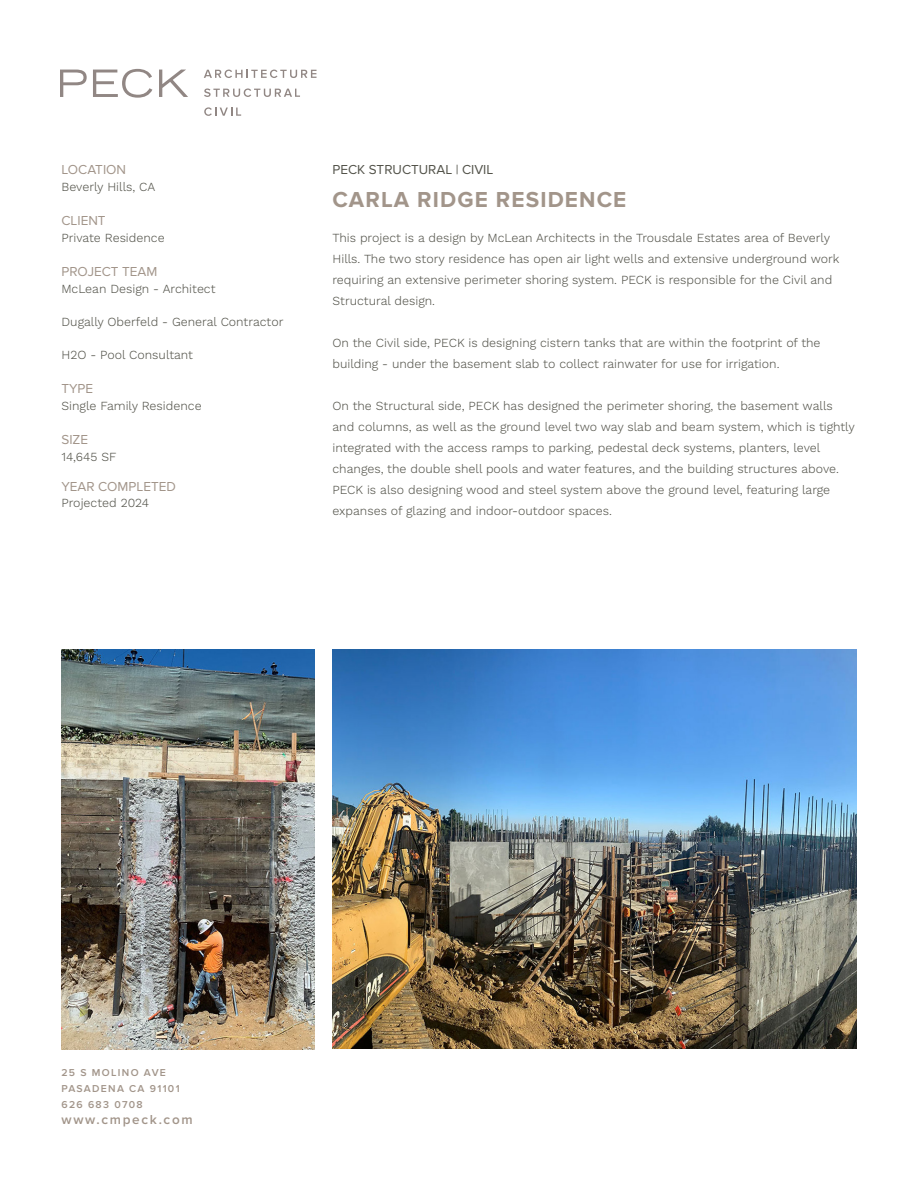
<style>
.page{position:relative;width:918px;height:1188px;background:#fff}
.page>*{position:absolute;margin:0;border:0;box-sizing:border-box;transform-origin:0 0}
.t1{font:700 22.5px "Proxima Nova";letter-spacing:.05em;color:#a2958a}
.t2{font:13.5px "Proxima Nova";color:#a2958a}
.t3{font:13.5px "Proxima Nova";color:#53534a}
.t4{font:600 13.5px "Proxima Nova";letter-spacing:.125em;color:#a2958a}
.t5{font:300 12.3px/21px "Work Sans";color:#53534a}
.t6{font:600 10.35px/16px "Proxima Nova";letter-spacing:.125em;color:#a2958a}
</style>
<div class="page">
<svg style="left:204px;top:70px;width:113px;height:8px"></svg>
<svg style="left:204px;top:88px;width:96px;height:9px"></svg>
<svg style="left:204px;top:107px;width:37px;height:9px"></svg>
<svg style="left:60px;top:70px;width:27px;height:27px"></svg>
<svg style="left:93px;top:69px;width:59px;height:29px"></svg>
<svg style="left:159px;top:70px;width:29px;height:27px"></svg>
<img style="left:62px;top:650px;width:252px;height:400px">
<img style="left:332px;top:650px;width:524px;height:398px">
<p class="t2" style="left:62px;top:162px;width:66px">LOCATION</p>
<p class="t5" style="left:62px;top:176px;width:95px">Beverly Hills, CA</p>
<p class="t2" style="left:62px;top:213px;width:46px">CLIENT</p>
<p class="t5" style="left:62px;top:227px;width:105px">Private Residence</p>
<p class="t2" style="left:62px;top:264px;width:97px">PROJECT TEAM</p>
<p class="t5" style="left:62px;top:278px;width:156px">McLean Design - Architect</p>
<p class="t5" style="left:62px;top:311px;width:224px">Dugally Oberfeld - General Contractor</p>
<p class="t5" style="left:62px;top:344px;width:133px">H2O - Pool Consultant</p>
<p class="t2" style="left:62px;top:381px;width:33px">TYPE</p>
<p class="t5" style="left:62px;top:395px;width:142px">Single Family Residence</p>
<p class="t2" style="left:62px;top:432px;width:28px">SIZE</p>
<p class="t5" style="left:62px;top:446px;width:56px">14,645 SF</p>
<p class="t2" style="left:62px;top:478px;width:116px">YEAR COMPLETED</p>
<p class="t5" style="left:62px;top:493px;width:89px">Projected 2024</p>
<p class="t3" style="left:333px;top:162px;width:162px">PECK STRUCTURAL | CIVIL</p>
<p class="t1" style="left:333px;top:187px;width:295px">CARLA RIDGE RESIDENCE</p>
<p class="t5" style="left:333px;top:227px;width:509px">This project is a design by McLean Architects in the Trousdale Estates area of Beverly Hills. The two story residence has open air light wells and extensive underground work requiring an extensive perimeter shoring system. PECK is responsible for the Civil and Structural design.</p>
<p class="t5" style="left:333px;top:332px;width:490px">On the Civil side, PECK is designing cistern tanks that are within the footprint of the building - under the basement slab to collect rainwater for use for irrigation.</p>
<p class="t5" style="left:333px;top:395px;width:524px">On the Structural side, PECK has designed the perimeter shoring, the basement walls and columns, as well as the ground level two way slab and beam system, which is tightly integrated with the access ramps to parking, pedestal deck systems, planters, level changes, the double shell pools and water features, and the building structures above.<br>PECK is also designing wood and steel system above the ground level, featuring large expanses of glazing and indoor-outdoor spaces.</p>
<p class="t6" style="left:62px;top:1065px;width:106px">25 S MOLINO AVE</p>
<p class="t6" style="left:62px;top:1081px;width:120px">PASADENA CA 91101<br>626 683 0708</p>
<p class="t4" style="left:62px;top:1112px;width:133px">www.cmpeck.com</p>
</div>
